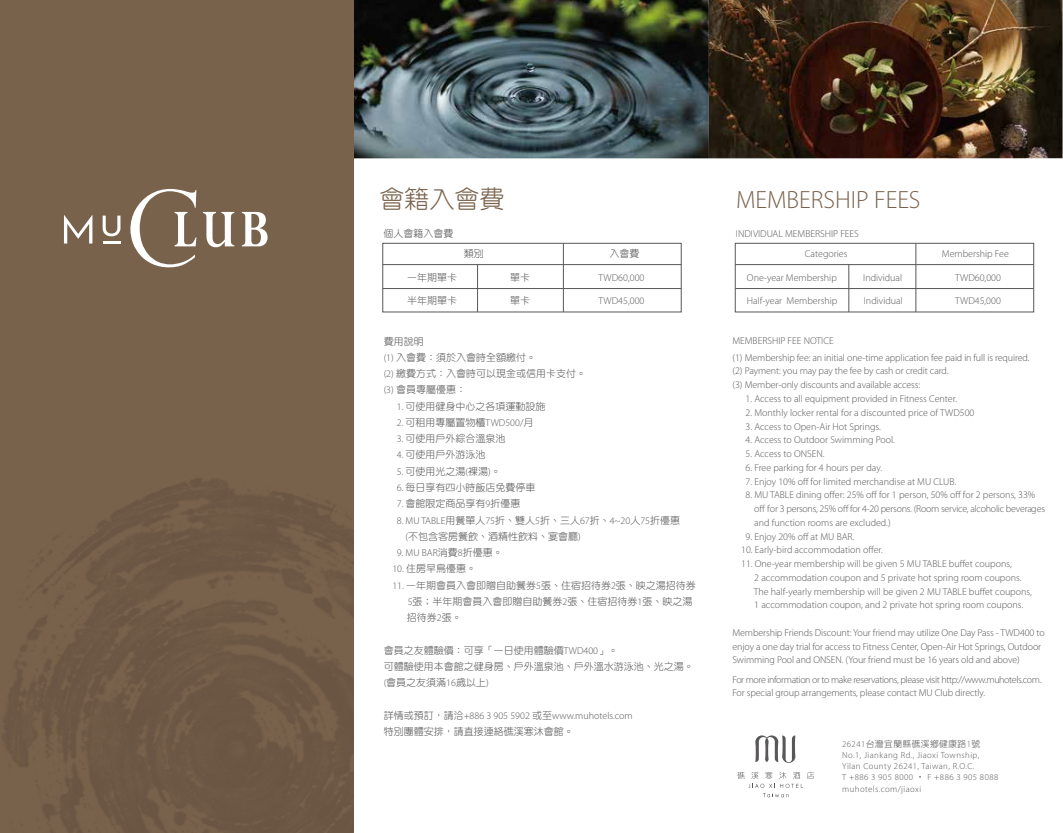
<style>
.page{position:relative;width:1063px;height:833px;background:#fff}
.page>*{position:absolute;margin:0;border:0;box-sizing:border-box;transform-origin:0 0}
.t1{font:300 25px "Myriad Pro";color:#79624c}
.t2{font:25px "DF Yuan Std W3";color:#79624c}
.t3{font:300 10px/13.8px "Myriad Pro";color:#595757}
.t4{font:10px/16.2px "DF Yuan Std W3";color:#595757}
.t5{font:300 10px/12.5px "Myriad Pro";letter-spacing:-.035em;color:#595757}
.t6{font:300 8.75px/11.2px "Myriad Pro";letter-spacing:.05em;color:#595757}
.t7{font:8.75px "DF Yuan Std W3";letter-spacing:.05em;color:#595757}
.s1{font-family:"Myriad Pro";font-weight:300}
.s2{font-family:"DF Yuan Std W3";font-weight:400}
</style>
<div class="page">
<img style="left:353px;top:0;width:710px;height:158px">
<div style="left:383px;top:243px;width:298px;height:69px;border:1px solid #595757"></div>
<hr style="left:383px;top:264px;width:298px;height:1px;background:#595757">
<hr style="left:383px;top:288px;width:298px;height:1px;background:#595757">
<hr style="left:563px;top:243px;width:1px;height:69px;background:#595757">
<hr style="left:477px;top:264px;width:1px;height:48px;background:#595757">
<div style="left:735px;top:243px;width:299px;height:69px;border:1px solid #595757"></div>
<hr style="left:735px;top:264px;width:299px;height:1px;background:#595757">
<hr style="left:735px;top:288px;width:299px;height:1px;background:#595757">
<hr style="left:916px;top:243px;width:1px;height:69px;background:#595757">
<hr style="left:849px;top:264px;width:1px;height:48px;background:#595757">
<div style="left:0;top:0;width:353px;height:833px;background:linear-gradient(to right,#77604a,#745e49)"></div>
<svg style="left:130px;top:189px;width:66px;height:78px"></svg>
<svg style="left:203px;top:212px;width:31px;height:35px"></svg>
<svg style="left:242px;top:212px;width:26px;height:34px"></svg>
<svg style="left:64px;top:215px;width:28px;height:28px"></svg>
<svg style="left:103px;top:216px;width:17px;height:27px"></svg>
<svg style="left:755px;top:735px;width:40px;height:28px"></svg>
<svg style="left:737px;top:772px;width:77px;height:25px"></svg>
<h1 class="t2" style="left:380px;top:186px;width:126px">會籍入會費</h1>
<p class="t4" style="left:383px;top:225px;width:71px">個人會籍入會費</p>
<p class="t4" style="left:464px;top:245px;width:21px">類別</p>
<p class="t4" style="left:609px;top:245px;width:31px">入會費</p>
<p class="t4" style="left:407px;top:269px;width:51px">一年期單卡</p>
<p class="t4" style="left:510px;top:269px;width:21px">單卡</p>
<p class="t3" style="left:599px;top:271px;width:47px">TWD60,000</p>
<p class="t4" style="left:407px;top:292px;width:51px">半年期單卡</p>
<p class="t4" style="left:510px;top:292px;width:21px">單卡</p>
<p class="t3" style="left:599px;top:294px;width:47px">TWD45,000</p>
<p class="t4" style="left:384px;top:333px;width:204px">費用說明<br><span class="s1">(1)</span> 入會費：須於入會時全額繳付。<br><span class="s1">(2)</span> 繳費方式：入會時可以現金或信用卡支付。<span class="s1">(3)</span> 會員專屬優惠：</p>
<p class="t4" style="left:397px;top:398px;width:150px"><span class="s1">1.</span> 可使用健身中心之各項運動設施</p>
<p class="t3" style="left:397px;top:416px;width:138px">2. <span class="s2">可租用專屬置物櫃</span>TWD500/<span class="s2">月</span></p>
<p class="t4" style="left:397px;top:430px;width:110px"><span class="s1">3.</span> 可使用戶外綜合溫泉池</p>
<p class="t4" style="left:397px;top:446px;width:90px"><span class="s1">4.</span> 可使用戶外游泳池</p>
<p class="t4" style="left:397px;top:463px;width:106px"><span class="s1">5.</span> 可使用光之湯<span class="s1">(</span>裸湯<span class="s1">)</span>。</p>
<p class="t4" style="left:397px;top:479px;width:140px"><span class="s1">6.</span> 每日享有四小時飯店免費停車</p>
<p class="t4" style="left:397px;top:495px;width:125px"><span class="s1">7.</span> 會館限定商品享有<span class="s1">9</span>折優惠</p>
<p class="t3" style="left:397px;top:513px;width:285px">8. MU TABLE<span class="s2">用餐單人</span>75<span class="s2">折、雙人</span>5<span class="s2">折、三人</span>67<span class="s2">折、</span>4~20<span class="s2">人</span>75<span class="s2">折優惠</span></p>
<p class="t4" style="left:406px;top:528px;width:177px"><span class="s1">(</span>不包含客房餐飲、酒精性飲料、宴會廳<span class="s1">)</span></p>
<p class="t3" style="left:397px;top:546px;width:107px">9. MU BAR<span class="s2">消費</span>8<span class="s2">折優惠。</span></p>
<p class="t4" style="left:392px;top:560px;width:85px"><span class="s1">10.</span> 住房早鳥優惠。</p>
<p class="t4" style="left:407px;top:576px;width:290px;text-indent:-15px"><span class="s1">11.</span> 一年期會員入會即贈自助餐券<span class="s1">5</span>張、住宿招待券<span class="s1">2</span>張、映之湯招待券<br><span class="s1">5</span>張；半年期會員入會即贈自助餐券<span class="s1">2</span>張、住宿招待券<span class="s1">1</span>張、映之湯招待券<span class="s1">2</span>張。</p>
<p class="t4" style="left:384px;top:641px;width:311px">會員之友體驗價：可享「一日使用體驗價<span class="s1">TWD400</span>」。<br>可體驗使用本會館之健身房、戶外溫泉池、戶外溫水游泳池、光之湯。<span class="s1">(</span>會員之友須滿<span class="s1">16</span>歲以上<span class="s1">)</span></p>
<p class="t3" style="left:384px;top:708px;width:251px"><span class="s2">詳情或預訂，請洽</span>+886 3 905 5902 <span class="s2">或至</span>www.muhotels.com</p>
<p class="t4" style="left:384px;top:723px;width:191px">特別團體安排，請直接連絡礁溪寒沐會館。</p>
<h1 class="t1" style="left:736px;top:186px;width:186px">MEMBERSHIP FEES</h1>
<p class="t3" style="left:805px;top:224px;width:56px;line-height:20.1px;text-indent:-69px">INDIVIDUAL MEMBERSHIP FEES<br>Categories</p>
<p class="t3" style="left:942px;top:247px;width:69px">Membership Fee</p>
<p class="t3" style="left:747px;top:271px;width:91px">One-year Membership</p>
<p class="t3" style="left:863px;top:271px;width:41px">Individual</p>
<p class="t3" style="left:955px;top:271px;width:47px">TWD60,000</p>
<p class="t3" style="left:747px;top:294px;width:92px">Half-year Membership</p>
<p class="t3" style="left:864px;top:294px;width:41px">Individual</p>
<p class="t3" style="left:955px;top:294px;width:47px">TWD45,000</p>
<p class="t3" style="left:732px;top:333px;width:299px;line-height:16.2px">MEMBERSHIP FEE NOTICE<br>(1) Membership fee: an initial one-time application fee paid in full is required.</p>
<p class="t3" style="left:732px;top:364px;width:218px">(2) Payment: you may pay the fee by cash or credit card. (3) Member-only discounts and available access:</p>
<p class="t3" style="left:746px;top:392px;width:213px">1. Access to all equipment provided in Fitness Center.</p>
<p class="t3" style="left:746px;top:406px;width:230px">2. Monthly locker rental for a discounted price of TWD500</p>
<p class="t3" style="left:746px;top:419px;width:137px">3. Access to Open-Air Hot Springs.</p>
<p class="t3" style="left:746px;top:433px;width:151px">4. Access to Outdoor Swimming Pool.</p>
<p class="t3" style="left:746px;top:447px;width:81px">5. Access to ONSEN.</p>
<p class="t3" style="left:746px;top:461px;width:138px">6. Free parking for 4 hours per day.</p>
<p class="t3" style="left:746px;top:474px;width:212px">7. Enjoy 10% off for limited merchandise at MU CLUB.</p>
<p class="t3" style="left:754px;top:488px;width:293px;text-indent:-9px">8. MU TABLE dining offer: 25% off for 1 person, 50% off for 2 persons, 33% off for 3 persons, 25% off for 4-20 persons. (Room service, alcoholic beverages and function rooms are excluded.)</p>
<p class="t3" style="left:746px;top:529px;width:110px">9. Enjoy 20% off at MU BAR.</p>
<p class="t3" style="left:741px;top:543px;width:143px">10. Early-bird accommodation offer.</p>
<p class="t3" style="left:754px;top:557px;width:279px;text-indent:-13px">11. One-year membership will be given 5 MU TABLE buffet coupons,<br>2 accommodation coupon and 5 private hot spring room coupons.<br>The half-yearly membership will be given 2 MU TABLE buffet coupons, 1 accommodation coupon, and 2 private hot spring room coupons.</p>
<p class="t3" style="left:732px;top:626px;width:314px">Membership Friends Discount: Your friend may utilize One Day Pass - TWD400 to enjoy a one day trial for access to Fitness Center, Open-Air Hot Springs, Outdoor<br>Swimming Pool and ONSEN. (Your friend must be 16 years old and above)</p>
<p class="t5" style="left:732px;top:674px;width:311px">For more information or to make reservations, please visit http://www.muhotels.com.<br>For special group arrangements, please contact MU Club directly.</p>
<p class="t7" style="left:842px;top:738px;width:140px"><span class="s1">26241</span>台灣宜蘭縣礁溪鄉健康路<span class="s1">1</span>號</p>
<p class="t6" style="left:842px;top:749px;width:158px">No.1, Jiankang Rd., Jiaoxi Township,<br>Yilan County 26241, Taiwan, R.O.C.<br>T +886 3 905 8000 <span class="s2">‧</span> F +886 3 905 8088 muhotels.com/jiaoxi</p>
</div>
